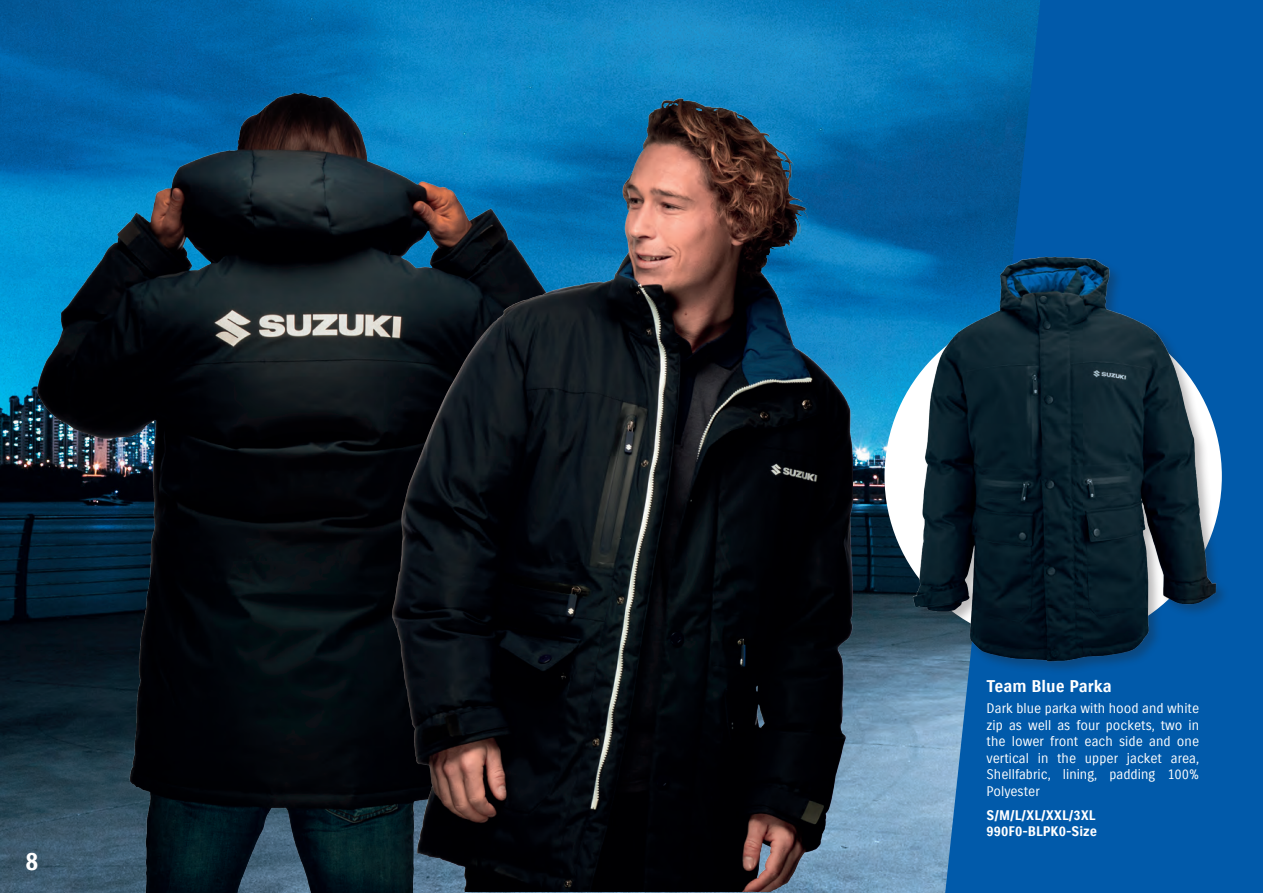
<style>
.page{position:relative;width:1263px;height:893px;background:#fff}
.page>*{position:absolute;margin:0;border:0;box-sizing:border-box;transform-origin:0 0}
.t1{font:24px "Suzuki PRO Bold";color:#fff}
.t2{font:16.5px "Suzuki PRO Bold";color:#fff}
.t3{font:13.5px/16.5px "Suzuki PRO Regular";color:#fff;text-align:justify}
.t4{font:13.5px/16.2px "Suzuki PRO Bold";color:#fff}
</style>
<div class="page">
<img style="left:0;top:0;width:945px;height:893px">
<svg style="left:945px;top:0;width:318px;height:893px;background:#045da9"></svg>
<img style="left:900px;top:240px;width:363px;height:432px">
<img style="left:17px;top:10px;width:595px;height:883px">
<img style="left:376px;top:89px;width:477px;height:803px">
<h1 class="t1" style="left:26px;top:847px;width:14px">8</h1>
<p class="t2" style="left:986px;top:676px;width:127px">Team Blue Parka</p>
<p class="t3" style="left:986px;top:700px;width:214px">Dark blue parka with hood and white zip as well as four pockets, two in the lower front each side and one vertical in the upper jacket area, Shellfabric, lining, padding 100% Polyester</p>
<p class="t4" style="left:986px;top:807px;width:112px">S/M/L/XL/XXL/3XL<br>990F0-BLPK0-Size</p>
</div>
